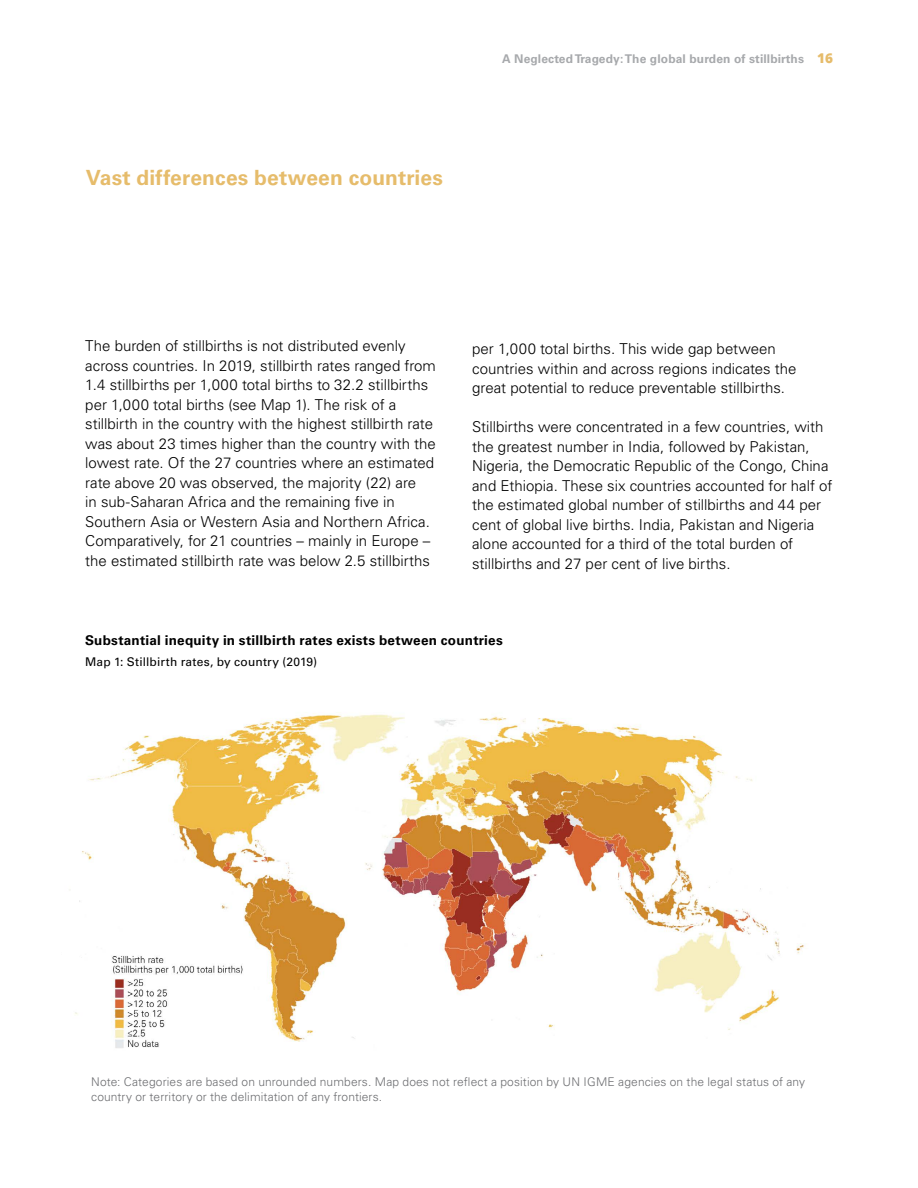
<style>
.page{position:relative;width:918px;height:1188px;background:#fff}
.page>*{position:absolute;margin:0;border:0;box-sizing:border-box;transform-origin:0 0}
.t1{font:700 21px "Univers LT Std";letter-spacing:.005em;color:#e6bc6b}
.t2{font:300 15px/19.5px "Univers LT Std";color:#000}
.t3{font:700 13.5px "Univers LT Std";letter-spacing:.02em;color:#000}
.t4{font:300 12px/15px "Univers LT Std";letter-spacing:.01em;color:#6d6e71}
.t5{font:700 12px "Univers LT Std";letter-spacing:.01em;color:#a7a9ac}
.t6{font:12px "Univers LT Std";letter-spacing:.015em;color:#000}
.s1{font-family:"Open Sans";font-weight:800;font-size:13.5px;color:#e6bc6b}
</style>
<div class="page">
<img style="left:69px;top:713px;width:735px;height:335px">
<h1 class="t1" style="left:86px;top:166px;width:359px">Vast differences between countries</h1>
<p class="t5" style="left:502px;top:52px;width:332px">A Neglected Tragedy: The global burden of stillbirths <span class="s1">16</span></p>
<p class="t2" style="left:85px;top:336px;width:352px">The burden of stillbirths is not distributed evenly across countries. In 2019, stillbirth rates ranged from 1.4 stillbirths per 1,000 total births to 32.2 stillbirths per 1,000 total births (see Map 1). The risk of a stillbirth in the country with the highest stillbirth rate was about 23 times higher than the country with the lowest rate. Of the 27 countries where an estimated rate above 20 was observed, the majority (22) are<br>in sub-Saharan Africa and the remaining five in Southern Asia or Western Asia and Northern Africa.<br>Comparatively, for 21 countries – mainly in Europe – the estimated stillbirth rate was below 2.5 stillbirths</p>
<p class="t2" style="left:472px;top:339px;width:326px">per 1,000 total births. This wide gap between countries within and across regions indicates the great potential to reduce preventable stillbirths.</p>
<p class="t2" style="left:472px;top:417px;width:362px">Stillbirths were concentrated in a few countries, with the greatest number in India, followed by Pakistan, Nigeria, the Democratic Republic of the Congo, China and Ethiopia. These six countries accounted for half of the estimated global number of stillbirths and 44 per cent of global live births. India, Pakistan and Nigeria alone accounted for a third of the total burden of stillbirths and 27 per cent of live births.</p>
<p class="t3" style="left:85px;top:633px;width:419px">Substantial inequity in stillbirth rates exists between countries</p>
<p class="t6" style="left:85px;top:655px;width:234px">Map 1: Stillbirth rates, by country (2019)</p>
<p class="t4" style="left:91px;top:1074px;width:716px">Note: Categories are based on unrounded numbers. Map does not reflect a position by UN IGME agencies on the legal status of any country or territory or the delimitation of any frontiers.</p>
</div>
